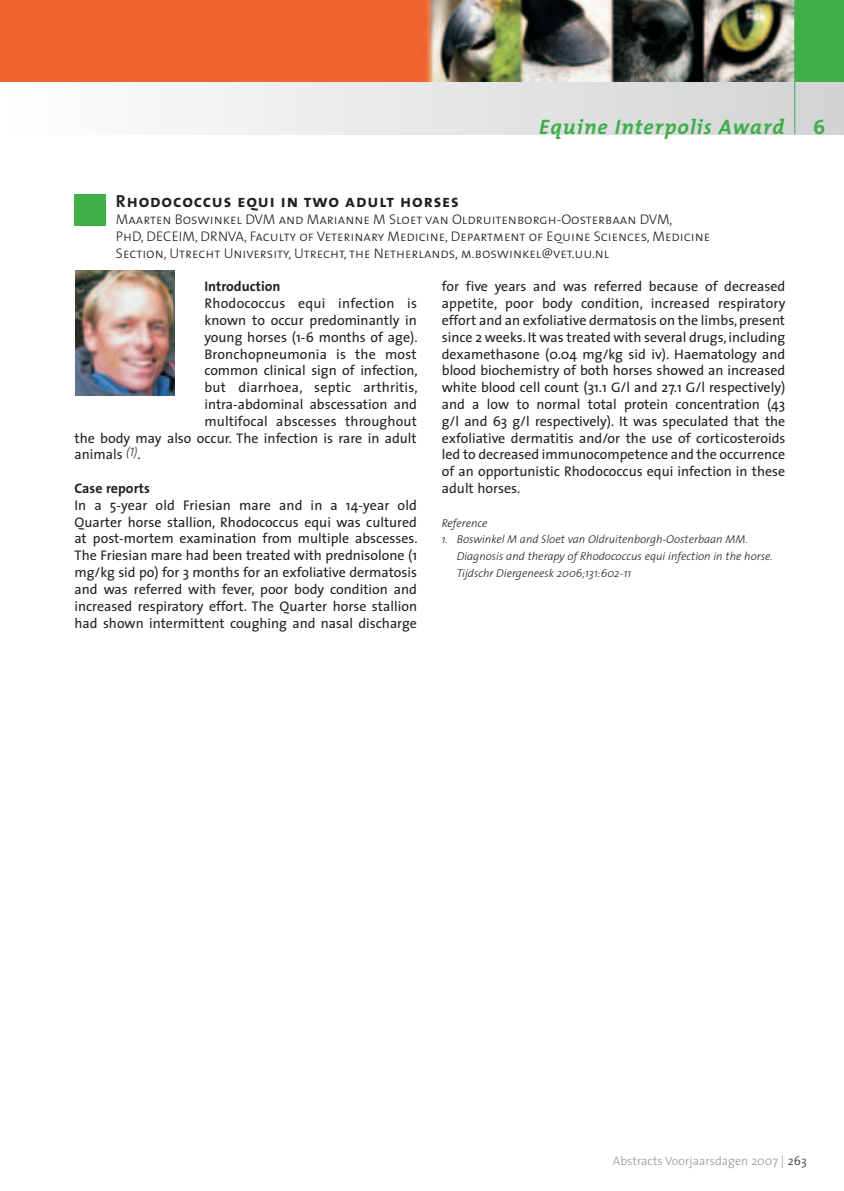
<style>
.page{position:relative;width:844px;height:1191px;background:#fff}
.page>*{position:absolute;margin:0;border:0;box-sizing:border-box;transform-origin:0 0}
.t1{font:italic 700 21px "The Mix";letter-spacing:.05em;color:#40ae49}
.t2{font:21px "The Mix Bold Caps";color:#40ae49}
.t3{font:17.5px "The Sans Bold Caps";letter-spacing:.05em;color:#231f20}
.t4{font:14px/16.8px "The Sans";color:#231f20;text-align:justify}
.t5{font:14px/16.8px "The Sans Light Caps";color:#231f20}
.t6{font:14px "The Sans";letter-spacing:.02em;color:#231f20}
.t7{font:700 14px "The Sans";color:#231f20}
.t8{font:300 12.25px "The Sans";color:#939598}
.t9{font:italic 300 11.38px/16.8px "The Sans";color:#231f20}
.s1{color:#231f20}
</style>
<div class="page">
<svg style="left:0;top:0;width:843px;height:134px;background:#c89b86"></svg>
<div style="left:794px;top:0;width:49px;height:82px;background:#40ae49"></div>
<hr style="left:794px;top:0;width:1px;height:134px;background:#40ae49">
<div style="left:74px;top:194px;width:32px;height:31px;background:#40ae49"></div>
<img style="left:75px;top:271px;width:100px;height:124px">
<h1 class="t1" style="left:539px;top:109px;width:246px">Equine Interpolis Award</h1>
<h1 class="t2" style="left:812px;top:109px;width:14px">6</h1>
<p class="t3" style="left:116px;top:187px;width:344px">Rhodococcus equi in two adult horses</p>
<p class="t5" style="left:116px;top:211px;width:595px">Maarten Boswinkel DVM and Marianne M Sloet van Oldruitenborgh-Oosterbaan DVM,<br>PhD, DECEIM, DRNVA, Faculty of Veterinary Medicine, Department of Equine Sciences, Medicine<br>Section, Utrecht University, Utrecht, the Netherlands, m.boswinkel@vet.uu.nl</p>
<p class="t4" style="left:442px;top:278px;width:345px">for five years and was referred because of decreased appetite, poor body condition, increased respiratory effort and an exfoliative dermatosis on the limbs, present since 2 weeks. It was treated with several drugs, including dexamethasone (0.04 mg/kg sid iv). Haematology and blood biochemistry of both horses showed an increased white blood cell count (31.1 G/l and 27.1 G/l respectively) and a low to normal total protein concentration (43 g/l and 63 g/l respectively). It was speculated that the exfoliative dermatitis and/or the use of corticosteroids led to decreased immunocompetence and the occurrence of an opportunistic Rhodococcus equi infection in these adult horses.</p>
<p class="t9" style="left:442px;top:514px;width:47px">Reference</p>
<p class="t9" style="left:456px;top:531px;width:317px;text-indent:-15px">1. Boswinkel M and Sloet van Oldruitenborgh-Oosterbaan MM.<br>Diagnosis and therapy of Rhodococcus equi infection in the horse.<br>Tijdschr Diergeneesk 2006;131:602-11</p>
<p class="t7" style="left:204px;top:275px;width:78px">Introduction</p>
<p class="t6" style="left:204px;top:292px;width:214px">Rhodococcus equi infection is</p>
<p class="t4" style="left:204px;top:311px;width:214px">known to occur predominantly in</p>
<p class="t4" style="left:204px;top:328px;width:215px">young horses (1-6 months of age).</p>
<p class="t4" style="left:204px;top:345px;width:214px">Bronchopneumonia is the most</p>
<p class="t4" style="left:204px;top:362px;width:215px">common clinical sign of infection,</p>
<p class="t4" style="left:204px;top:379px;width:215px">but diarrhoea, septic arthritis,</p>
<p class="t4" style="left:204px;top:395px;width:214px">intra-abdominal abscessation and</p>
<p class="t4" style="left:204px;top:412px;width:214px">multifocal abscesses throughout</p>
<p class="t4" style="left:74px;top:429px;width:344px">the body may also occur. The infection is rare in adult</p>
<p class="t4" style="left:74px;top:446px;width:68px">animals <sup>(1)</sup>.</p>
<p class="t7" style="left:74px;top:476px;width:77px">Case reports</p>
<p class="t4" style="left:74px;top:496px;width:344px">In a 5-year old Friesian mare and in a 14-year old Quarter horse stallion, Rhodococcus equi was cultured at post-mortem examination from multiple abscesses.<br>The Friesian mare had been treated with prednisolone (1 mg/kg sid po) for 3 months for an exfoliative dermatosis and was referred with fever, poor body condition and increased respiratory effort. The Quarter horse stallion had shown intermittent coughing and nasal discharge</p>
<p class="t8" style="left:612px;top:1151px;width:195px">Abstracts Voorjaarsdagen 2007 | <span class="s1">263</span></p>
</div>
